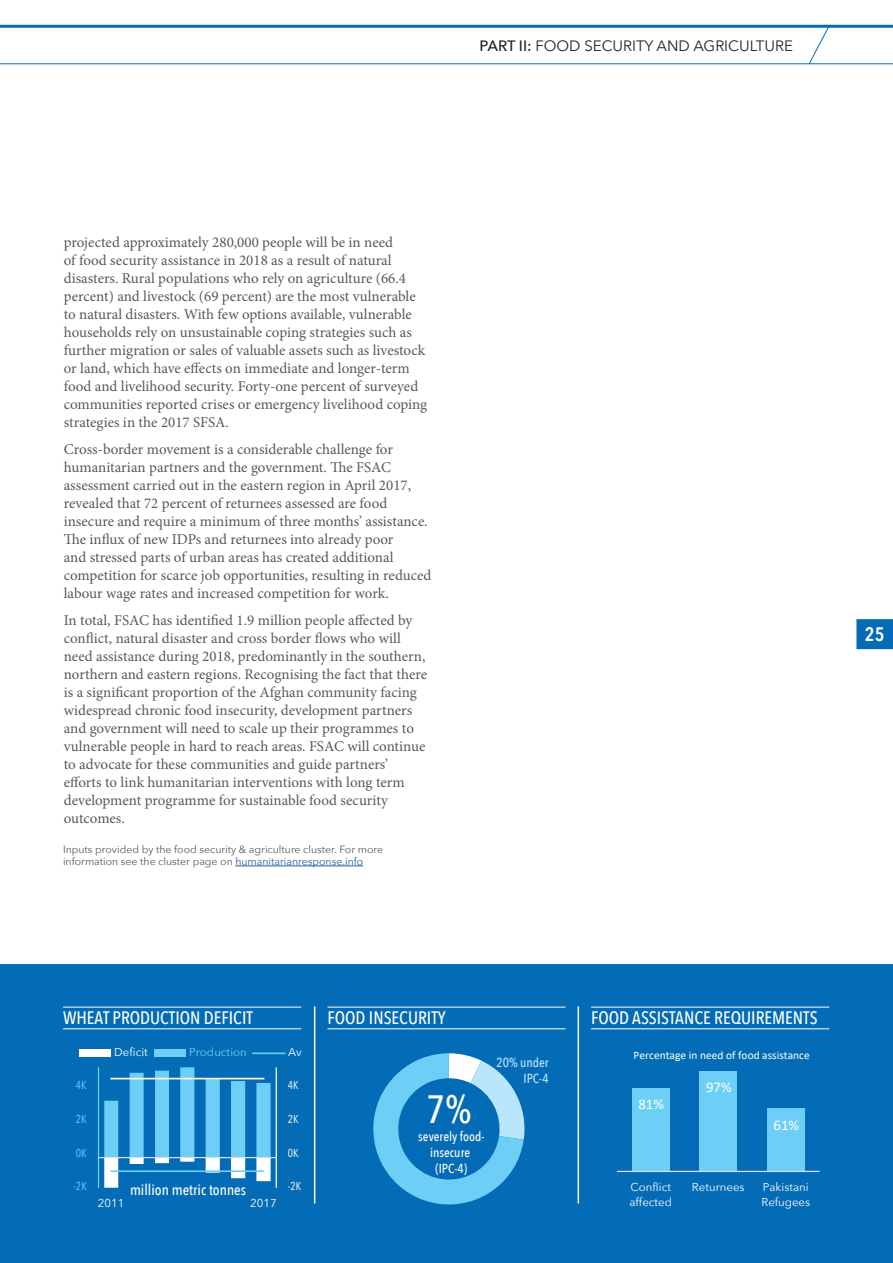
<style>
.page{position:relative;width:893px;height:1263px;background:#fff}
.page>*{position:absolute;margin:0;border:0;box-sizing:border-box;transform-origin:0 0}
.t1{font:500 39.3px "Avenir Next Condensed";color:#fff}
.t2{font:600 19.5px "Avenir Next Condensed";color:#fff}
.t3{font:500 18px "Avenir Next Condensed";color:#fff}
.t4{font:15px/18px "Minion Pro";color:#58595b}
.t5{font:15px "Avenir Next";letter-spacing:-.01em;color:#231f20}
.t6{font:500 15px "Avenir Next Condensed";color:#fff}
.t7{font:500 15px "Avenir Next";letter-spacing:-.005em;color:#231f20}
.t8{font:14.85px "Calibri";color:#fff}
.t9{font:500 13.05px/15.8px "Avenir Next Condensed";color:#fff;text-align:center}
.t10{font:500 13.05px/15.8px "Avenir Next Condensed";color:#bae6fb;text-align:right}
.t11{font:11.4px/15.8px "Avenir Next";color:#fff}
.t12{font:11.4px "Calibri";color:#fff}
.t13{font:11.4px "Avenir Next";color:#6ecff6}
.t14{font:11.4px "Avenir Next Condensed";letter-spacing:-.005em;color:#fff}
.t15{font:11.4px "Avenir Next Condensed";letter-spacing:-.005em;color:#6ecff6}
.t16{font:10.5px/12.6px "Avenir Next";color:#58595b}
.s1{font-weight:400}
.s2{color:#215e9f}
</style>
<div class="page">
<svg style="left:808px;top:28px;width:22px;height:37px"></svg>
<div style="left:856px;top:619px;width:37px;height:30px;background:#046cb6"></div>
<hr style="left:0;top:63px;width:893px;height:1px;background:#046cb6">
<hr style="left:0;top:25px;width:893px;height:3px;background:#046cb6">
<div style="left:1px;top:965px;width:891px;height:297px;background:#046cb6"></div>
<svg style="left:104px;top:1067px;width:167px;height:121px"></svg>
<hr style="left:276px;top:1067px;width:1px;height:121px;background:#fff">
<hr style="left:98px;top:1067px;width:1px;height:121px;background:#75cfe7">
<hr style="left:99px;top:1157px;width:177px;height:1px;background:#dddedf">
<hr style="left:111px;top:1078px;width:153px;height:1px;background:#fff">
<hr style="left:111px;top:1170px;width:153px;height:2px;background:#6ecff6">
<div style="left:79px;top:1050px;width:32px;height:7px;background:#fff"></div>
<div style="left:154px;top:1050px;width:32px;height:7px;background:#6ecff6"></div>
<hr style="left:253px;top:1052px;width:32px;height:2px;background:#6ecff6">
<div style="left:632px;top:1087px;width:38px;height:84px;background:#6ecff6"></div>
<div style="left:700px;top:1071px;width:37px;height:100px;background:#6ecff6"></div>
<div style="left:767px;top:1108px;width:38px;height:63px;background:#6ecff6"></div>
<hr style="left:617px;top:1171px;width:203px;height:1px;background:#dddedf">
<svg style="left:373px;top:1053px;width:152px;height:152px"></svg>
<div style="left:0;top:964px;width:893px;height:299px;border:2px solid #046cb6"></div>
<hr style="left:314px;top:1006px;width:1px;height:197px;background:#fff">
<hr style="left:578px;top:1006px;width:1px;height:197px;background:#fff">
<hr style="left:63px;top:1007px;width:238px;height:1px;background:#fff">
<hr style="left:63px;top:1028px;width:238px;height:1px;background:#fff">
<hr style="left:327px;top:1007px;width:239px;height:1px;background:#fff">
<hr style="left:327px;top:1028px;width:239px;height:1px;background:#fff">
<hr style="left:591px;top:1007px;width:238px;height:1px;background:#fff">
<hr style="left:591px;top:1028px;width:238px;height:1px;background:#fff">
<hr style="left:235px;top:866px;width:128px;height:1px;background:#215e9f">
<p class="t7" style="left:479px;top:33px;width:68px">PART II: <span class="s1">Foo</span></p>
<p class="t5" style="left:569px;top:33px;width:33px">d securit</p>
<p class="t5" style="left:644px;top:33px;width:80px">y and Agricu</p>
<p class="t5" style="left:750px;top:33px;width:17px">lture</p>
<p class="t4" style="left:64px;top:233px;width:365px">projected approximately 280,000 people will be in need<br>of food security assistance in 2018 as a result of natural disasters. Rural populations who rely on agriculture (66.4 percent) and livestock (69 percent) are the most vulnerable to natural disasters. With few options available, vulnerable households rely on unsustainable coping strategies such as further migration or sales of valuable assets such as livestock or land, which have effects on immediate and longer-term food and livelihood security. Forty-one percent of surveyed communities reported crises or emergency livelihood coping strategies in the 2017 SFSA.</p>
<p class="t4" style="left:64px;top:440px;width:369px">Cross-border movement is a considerable challenge for humanitarian partners and the government. The FSAC assessment carried out in the eastern region in April 2017, revealed that 72 percent of returnees assessed are food insecure and require a minimum of three months’ assistance.<br>The influx of new IDPs and returnees into already poor<br>and stressed parts of urban areas has created additional competition for scarce job opportunities, resulting in reduced labour wage rates and increased competition for work.</p>
<p class="t4" style="left:64px;top:611px;width:365px">In total, FSAC has identified 1.9 million people affected by conflict, natural disaster and cross border flows who will need assistance during 2018, predominantly in the southern, northern and eastern regions. Recognising the fact that there is a significant proportion of the Afghan community facing widespread chronic food insecurity, development partners and government will need to scale up their programmes to vulnerable people in hard to reach areas. FSAC will continue to advocate for these communities and guide partners’ efforts to link humanitarian interventions with long term development programme for sustainable food security outcomes.</p>
<p class="t16" style="left:63px;top:842px;width:322px">Inputs provided by the food security &amp; agriculture cluster. For more information see the cluster page on <span class="s2">humanitarianresponse.info</span></p>
<h2 class="t2" style="left:865px;top:617px;width:21px">25</h2>
<p class="t3" style="left:63px;top:1007px;width:191px">WHEAT PRODUCTION DEFICIT</p>
<p class="t3" style="left:327px;top:1007px;width:120px">FOOD INSECURITY</p>
<p class="t3" style="left:591px;top:1007px;width:228px">FOOD ASSISTANCE REQUIREMENTS</p>
<p class="t11" style="left:114px;top:1043px;width:35px">deficit</p>
<p class="t13" style="left:189px;top:1042px;width:59px">Production</p>
<p class="t11" style="left:288px;top:1043px;width:15px">Av</p>
<p class="t15" style="left:76px;top:1076px;width:12px">4K</p>
<p class="t14" style="left:288px;top:1076px;width:12px">4K</p>
<p class="t15" style="left:76px;top:1109px;width:12px">2K</p>
<p class="t14" style="left:288px;top:1109px;width:12px">2K</p>
<p class="t15" style="left:76px;top:1143px;width:12px">0K</p>
<p class="t14" style="left:288px;top:1143px;width:12px">0K</p>
<h1 class="t1" style="left:426px;top:1085px;width:46px">7%</h1>
<p class="t9" style="left:418px;top:1129px;width:68px">severely food&shy;insecure (IPC-4)</p>
<p class="t10" style="left:496px;top:1055px;width:54px">20% under<br>IPC-4</p>
<p class="t12" style="left:634px;top:1047px;width:178px">Percentage in need of food assistance</p>
<p class="t8" style="left:638px;top:1094px;width:27px">81%</p>
<p class="t8" style="left:706px;top:1077px;width:27px">97%</p>
<p class="t8" style="left:774px;top:1114px;width:27px">61%</p>
<p class="t15" style="left:73px;top:1176px;width:15px">-2K</p>
<p class="t6" style="left:130px;top:1180px;width:118px">million metric tonnes</p>
<p class="t11" style="left:98px;top:1194px;width:28px">2011</p>
<p class="t11" style="left:250px;top:1194px;width:28px">2017</p>
<p class="t14" style="left:288px;top:1176px;width:15px">-2K</p>
<p class="t11" style="left:629px;top:1178px;width:44px">Conflict affected</p>
<p class="t11" style="left:692px;top:1178px;width:54px">Returnees</p>
<p class="t11" style="left:761px;top:1178px;width:50px">Pakistani<br>Refugees</p>
</div>
